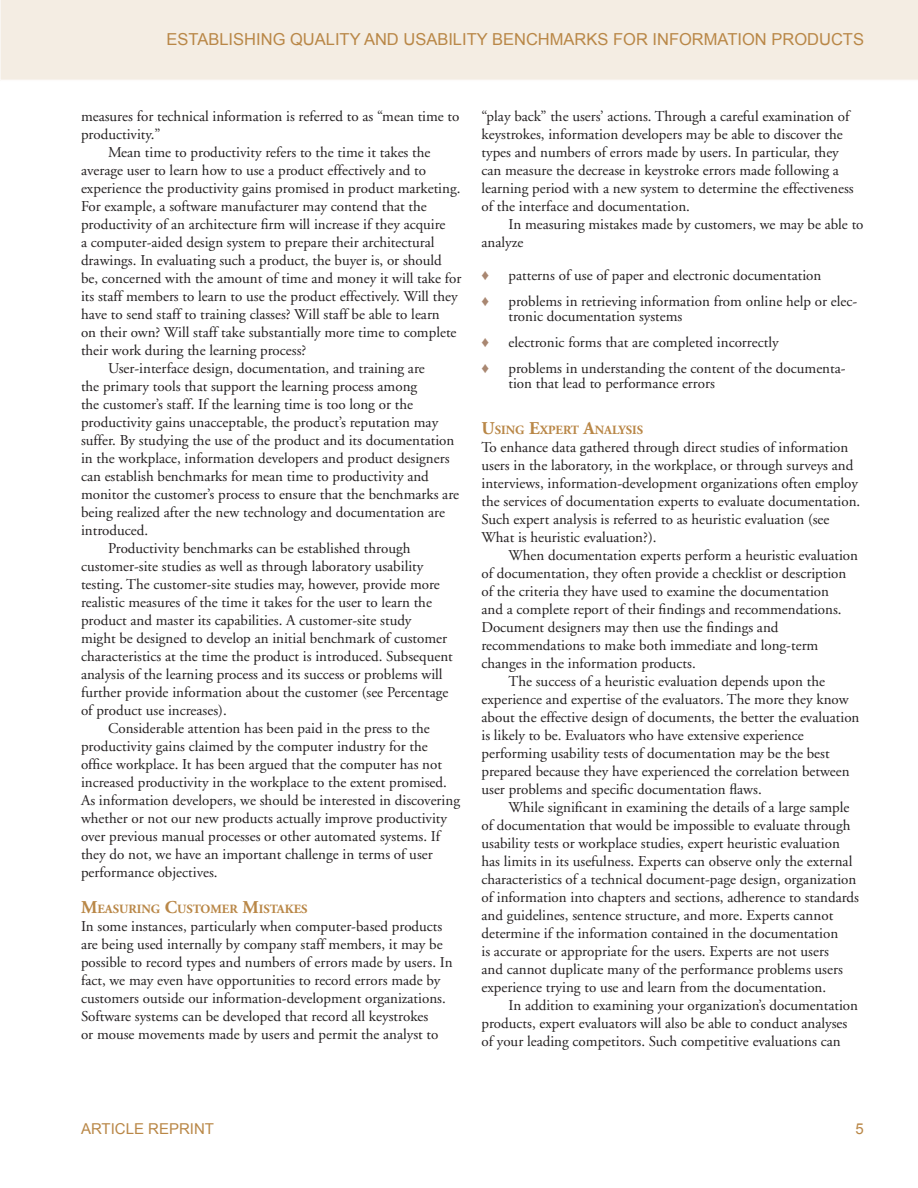
<style>
.page{position:relative;width:918px;height:1188px;background:#fff}
.page>*{position:absolute;margin:0;border:0;box-sizing:border-box;transform-origin:0 0}
.t1{font:16.5px "Arial";color:#b98747}
.t2{font:15px/18px "Adobe Garamond";color:#231f20}
.t3{font:15px "Arial";color:#b98747}
.t4{font:15px "Arial";color:#a98771}
.t5{font:700 12.6px "Adobe Garamond";color:#b98747}
.s1{font-size:18px}
</style>
<div class="page">
<div style="left:1px;top:0;width:917px;height:80px;background:#f4ede3"></div>
<svg style="left:0;top:0;width:1px;height:79px"></svg>
<p class="t1" style="left:167px;top:29px;width:699px">ESTABLISHING QUALITY AND USABILITY BENCHMARKS FOR I NFORMATION PRODUCTS</p>
<p class="t2" style="left:81px;top:108px;width:380px">measures for technical information is referred to as “mean time to</p>
<p class="t2" style="left:81px;top:126px;width:81px">productivity.”</p>
<p class="t2" style="left:108px;top:144px;width:324px">Mean time to productivity refers to the time it takes the</p>
<p class="t2" style="left:81px;top:162px;width:347px">average user to learn how to use a product effectively and to</p>
<p class="t2" style="left:81px;top:180px;width:381px">experience the productivity gains promised in product marketing.</p>
<p class="t2" style="left:81px;top:198px;width:347px">For example, a software manufacturer may contend that the</p>
<p class="t2" style="left:81px;top:216px;width:366px">productivity of an architecture firm will increase if they acquire</p>
<p class="t2" style="left:81px;top:234px;width:355px">a computer-aided design system to prepare their architectural</p>
<p class="t2" style="left:81px;top:252px;width:362px">drawings. In evaluating such a product, the buyer is, or should</p>
<p class="t2" style="left:81px;top:270px;width:382px">be, concerned with the amount of time and money it will take for</p>
<p class="t2" style="left:81px;top:288px;width:378px">its staff members to learn to use the product effectively. Will they</p>
<p class="t2" style="left:81px;top:306px;width:360px">have to send staff to training classes? Will staff be able to learn</p>
<p class="t2" style="left:81px;top:324px;width:377px">on their own? Will staff take substantially more time to complete</p>
<p class="t2" style="left:81px;top:342px;width:227px">their work during the learning process?</p>
<p class="t2" style="left:108px;top:360px;width:318px">User-interface design, documentation, and training are</p>
<p class="t2" style="left:81px;top:378px;width:338px">the primary tools that support the learning process among</p>
<p class="t2" style="left:81px;top:396px;width:334px">the customer’s staff. If the learning time is too long or the</p>
<p class="t2" style="left:81px;top:414px;width:359px">productivity gains unacceptable, the product’s reputation may</p>
<p class="t2" style="left:81px;top:432px;width:375px">suffer. By studying the use of the product and its documentation</p>
<p class="t2" style="left:81px;top:450px;width:370px">in the workplace, information developers and product designers</p>
<p class="t2" style="left:81px;top:468px;width:349px">can establish benchmarks for mean time to productivity and</p>
<p class="t2" style="left:81px;top:486px;width:380px">monitor the customer’s process to ensure that the benchmarks are</p>
<p class="t2" style="left:81px;top:504px;width:366px">being realized after the new technology and documentation are</p>
<p class="t2" style="left:81px;top:522px;width:69px">introduced.</p>
<p class="t2" style="left:108px;top:540px;width:304px">Productivity benchmarks can be established through</p>
<p class="t2" style="left:81px;top:558px;width:344px">customer-site studies as well as through laboratory usability</p>
<p class="t2" style="left:81px;top:576px;width:360px">testing. The customer-site studies may, however, provide more</p>
<p class="t2" style="left:81px;top:594px;width:352px">realistic measures of the time it takes for the user to learn the</p>
<p class="t2" style="left:81px;top:612px;width:332px">product and master its capabilities. A customer-site study</p>
<p class="t2" style="left:81px;top:630px;width:368px">might be designed to develop an initial benchmark of customer</p>
<p class="t2" style="left:81px;top:648px;width:373px">characteristics at the time the product is introduced. Subsequent</p>
<p class="t2" style="left:81px;top:666px;width:363px">analysis of the learning process and its success or problems will</p>
<p class="t2" style="left:81px;top:684px;width:369px">further provide information about the customer (see Percentage</p>
<p class="t2" style="left:81px;top:702px;width:147px">of product use increases).</p>
<p class="t2" style="left:108px;top:720px;width:323px">Considerable attention has been paid in the press to the</p>
<p class="t2" style="left:81px;top:738px;width:348px">productivity gains claimed by the computer industry for the</p>
<p class="t2" style="left:81px;top:756px;width:363px">office workplace. It has been argued that the computer has not</p>
<p class="t2" style="left:81px;top:774px;width:367px">increased productivity in the workplace to the extent promised.</p>
<p class="t2" style="left:81px;top:792px;width:381px">As information developers, we should be interested in discovering</p>
<p class="t2" style="left:81px;top:810px;width:368px">whether or not our new products actually improve productivity</p>
<p class="t2" style="left:81px;top:828px;width:361px">over previous manual processes or other automated systems. If</p>
<p class="t2" style="left:81px;top:846px;width:353px">they do not, we have an important challenge in terms of user</p>
<p class="t2" style="left:81px;top:864px;width:138px">performance objectives.</p>
<p class="t5" style="left:81px;top:902px;width:228px"><span class="s1">M</span>EASURING <span class="s1">C</span>USTOMER <span class="s1">M</span>ISTAKES</p>
<p class="t2" style="left:81px;top:918px;width:373px">In some instances, particularly when computer-based products are being used internally by company staff members, it may be possible to record types and numbers of errors made by users. In fact, we may even have opportunities to record errors made by customers outside our information-development organizations.<br>Software systems can be developed that record all keystrokes<br>or mouse movements made by users and permit the analyst to</p>
<p class="t2" style="left:482px;top:108px;width:374px">“play back” the users’ actions. Through a careful examination of keystrokes, information developers may be able to discover the types and numbers of errors made by users. In particular, they can measure the decrease in keystroke errors made following a learning period with a new system to determine the effectiveness of the interface and documentation.</p>
<p class="t2" style="left:482px;top:216px;width:384px;text-indent:27px">In measuring mistakes made by customers, we may be able to analyze</p>
<p class="t4" style="left:482px;top:265px;width:9px">♦</p>
<p class="t2" style="left:508px;top:267px;width:314px">patterns of use of paper and electronic documentation</p>
<p class="t4" style="left:482px;top:291px;width:9px">♦</p>
<p class="t2" style="left:508px;top:294px;width:350px;line-height:15px">problems in retrieving information from online help or elec&shy;tronic documentation systems</p>
<p class="t4" style="left:482px;top:332px;width:9px">♦</p>
<p class="t2" style="left:508px;top:333px;width:272px">electronic forms that are completed incorrectly</p>
<p class="t4" style="left:482px;top:358px;width:9px">♦</p>
<p class="t2" style="left:508px;top:361px;width:339px;line-height:15px">problems in understanding the content of the documenta&shy;tion that lead to performance errors</p>
<p class="t5" style="left:482px;top:424px;width:163px"><span class="s1">U</span>SING <span class="s1">E</span>XPERT <span class="s1">A</span>NALYSIS</p>
<p class="t2" style="left:482px;top:439px;width:380px">To enhance data gathered through direct studies of information users in the laboratory, in the workplace, or through surveys and interviews, information-development organizations often employ the services of documentation experts to evaluate documentation.<br>Such expert analysis is referred to as heuristic evaluation (see What is heuristic evaluation?).</p>
<p class="t2" style="left:508px;top:547px;width:351px">When documentation experts perform a heuristic evaluation</p>
<p class="t2" style="left:482px;top:565px;width:366px">of documentation, they often provide a checklist or description</p>
<p class="t2" style="left:482px;top:583px;width:349px">of the criteria they have used to examine the documentation</p>
<p class="t2" style="left:482px;top:601px;width:362px">and a complete report of their findings and recommendations.</p>
<p class="t2" style="left:482px;top:619px;width:299px">Document designers may then use the findings and</p>
<p class="t2" style="left:482px;top:637px;width:338px">recommendations to make both immediate and long-term</p>
<p class="t2" style="left:482px;top:655px;width:216px">changes in the information products.</p>
<p class="t2" style="left:508px;top:673px;width:318px">The success of a heuristic evaluation depends upon the</p>
<p class="t2" style="left:482px;top:691px;width:369px">experience and expertise of the evaluators. The more they know</p>
<p class="t2" style="left:482px;top:709px;width:379px">about the effective design of documents, the better the evaluation</p>
<p class="t2" style="left:482px;top:727px;width:324px">is likely to be. Evaluators who have extensive experience</p>
<p class="t2" style="left:482px;top:745px;width:350px">performing usability tests of documentation may be the best</p>
<p class="t2" style="left:482px;top:763px;width:370px">prepared because they have experienced the correlation between</p>
<p class="t2" style="left:482px;top:781px;width:282px">user problems and specific documentation flaws.</p>
<p class="t2" style="left:508px;top:799px;width:342px">While significant in examining the details of a large sample</p>
<p class="t2" style="left:482px;top:817px;width:370px">of documentation that would be impossible to evaluate through</p>
<p class="t2" style="left:482px;top:835px;width:360px">usability tests or workplace studies, expert heuristic evaluation</p>
<p class="t2" style="left:482px;top:853px;width:372px">has limits in its usefulness. Experts can observe only the external</p>
<p class="t2" style="left:482px;top:871px;width:376px">characteristics of a technical document-page design, organization</p>
<p class="t2" style="left:482px;top:889px;width:379px">of information into chapters and sections, adherence to standards</p>
<p class="t2" style="left:482px;top:907px;width:353px">and guidelines, sentence structure, and more. Experts cannot</p>
<p class="t2" style="left:482px;top:925px;width:358px">determine if the information contained in the documentation</p>
<p class="t2" style="left:482px;top:943px;width:349px">is accurate or appropriate for the users. Experts are not users</p>
<p class="t2" style="left:482px;top:961px;width:363px">and cannot duplicate many of the performance problems users</p>
<p class="t2" style="left:482px;top:979px;width:346px">experience trying to use and learn from the documentation.</p>
<p class="t2" style="left:508px;top:997px;width:351px">In addition to examining your organization’s documentation</p>
<p class="t2" style="left:482px;top:1015px;width:367px">products, expert evaluators will also be able to conduct analyses</p>
<p class="t2" style="left:482px;top:1033px;width:361px">of your leading competitors. Such competitive evaluations can</p>
<p class="t3" style="left:81px;top:1119px;width:135px">ARTICLE REPRINT</p>
<p class="t3" style="left:856px;top:1119px;width:10px">5</p>
</div>
